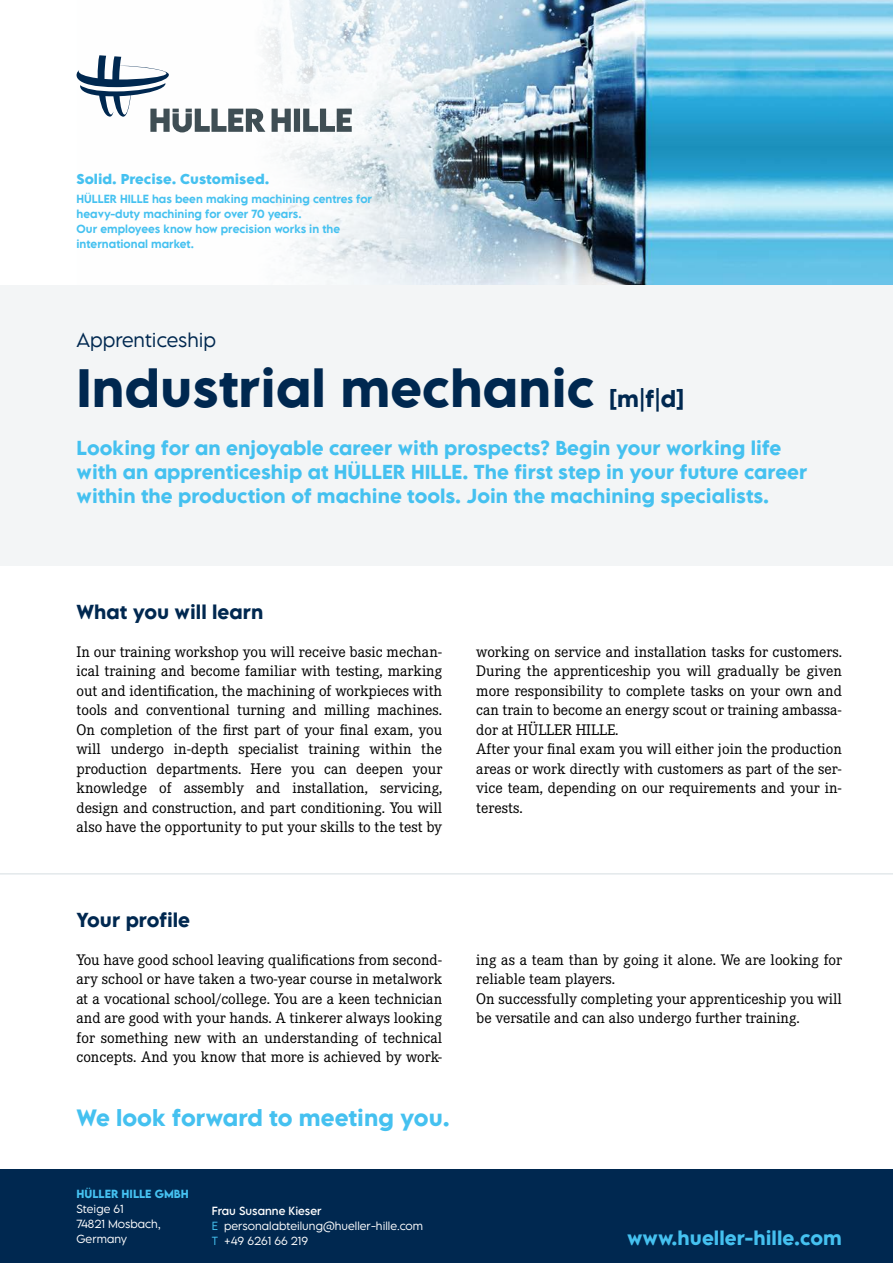
<style>
.page{position:relative;width:893px;height:1263px;background:#fff}
.page>*{position:absolute;margin:0;border:0;box-sizing:border-box;transform-origin:0 0}
.t1{font:600 48px "LEMONMILK Pro";color:#002850}
.t2{font:600 21px "LEMONMILK Pro";color:#45c1f0}
.t3{font:600 21px "LEMONMILK Pro";color:#002850}
.t4{font:600 18px/24px "LEMONMILK Pro";color:#45c1f0}
.t5{font:600 18px "LEMONMILK Pro";color:#002850}
.t6{font:300 18px "LEMONMILK Pro";color:#002850}
.t7{font:15px/19.5px "Corporate E";color:#000;text-align:justify}
.t8{font:700 12.75px "LEMONMILK Pro";color:#45c1f0}
.t9{font:500 10.5px/15px "LEMONMILK Pro";color:#45c1f0}
.t10{font:300 10.5px/15px "LEMONMILK Pro";color:#fff}
.t11{font:600 10.5px "LEMONMILK Pro";color:#45c1f0}
.s1{font-weight:400}
.s2{color:#45c1f0}
</style>
<div class="page">
<div style="left:0;top:1169px;width:893px;height:94px;background:#002850"></div>
<img style="left:280px;top:0;width:613px;height:285px">
<div style="left:0;top:285px;width:893px;height:281px;background:#f3f5f6"></div>
<svg style="left:76px;top:0;width:355px;height:213px"></svg>
<svg style="left:272px;top:109px;width:80px;height:23px"></svg>
<svg style="left:77px;top:55px;width:188px;height:77px"></svg>
<hr style="left:0;top:873px;width:893px;height:1px;background:#d6dde1">
<p class="t8" style="left:77px;top:170px;width:194px">Solid. Precise. Customised.</p>
<p class="t9" style="left:77px;top:192px;width:297px">HÜLLER HILLE has been making machining centres for heavy-duty machining for over 70 years.<br>Our employees know how precision works in the international market.</p>
<p class="t6" style="left:77px;top:328px;width:141px">Apprenticeship</p>
<h1 class="t1" style="left:77px;top:356px;width:520px">Industrial mechanic</h1>
<h2 class="t3" style="left:609px;top:385px;width:77px">[m|f|d]</h2>
<p class="t4" style="left:77px;top:435px;width:732px">Looking for an enjoyable career with prospects? Begin your working life with an apprenticeship at HÜLLER HILLE. The first step in your future career within the production of machine tools. Join the machining specialists.</p>
<p class="t5" style="left:77px;top:600px;width:188px">What you will learn</p>
<p class="t7" style="left:77px;top:642px;width:367px">In our training workshop you will receive basic mechan&shy;ical training and become familiar with testing, marking out and identification, the machining of workpieces with tools and conventional turning and milling machines.<br>On completion of the first part of your final exam, you will undergo in-depth specialist training within the production departments. Here you can deepen your knowledge of assembly and installation, servicing, design and construction, and part conditioning. You will also have the opportunity to put your skills to the test by</p>
<p class="t7" style="left:476px;top:642px;width:367px;text-align:left">working on service and installation tasks for customers.<br>During the apprenticeship you will gradually be given more responsibility to complete tasks on your own and can train to become an energy scout or training ambassa&shy;dor at HÜLLER HILLE.<br>After your final exam you will either join the production areas or work directly with customers as part of the ser&shy;vice team, depending on our requirements and your in&shy;terests.</p>
<p class="t5" style="left:77px;top:908px;width:115px">Your profile</p>
<p class="t7" style="left:77px;top:950px;width:367px">You have good school leaving qualifications from second&shy;ary school or have taken a two-year course in metalwork at a vocational school/college. You are a keen technician and are good with your hands. A tinkerer always looking for something new with an understanding of technical concepts. And you know that more is achieved by work-</p>
<h2 class="t2" style="left:77px;top:1104px;width:375px">We look forward to meeting you.</h2>
<p class="t11" style="left:77px;top:1186px;width:114px">HÜLLER HILLE GMBH</p>
<p class="t10" style="left:77px;top:1201px;width:86px">Steige 61<br>74821 Mosbach,<br>Germany</p>
<p class="t10" style="left:212px;top:1203px;width:213px"><span class="s1">Frau Susanne Kieser<br></span><span class="s2">E</span> personalabteilung@hueller-hille.com<br><span class="s2">T</span> +49 6261 66 219</p>
<p class="t7" style="left:476px;top:950px;width:367px;text-align:left">ing as a team than by going it alone. We are looking for reliable team players.<br>On successfully completing your apprenticeship you will be versatile and can also undergo further training.</p>
<p class="t4" style="left:627px;top:1226px;width:216px">www.hueller-hille.com</p>
</div>
